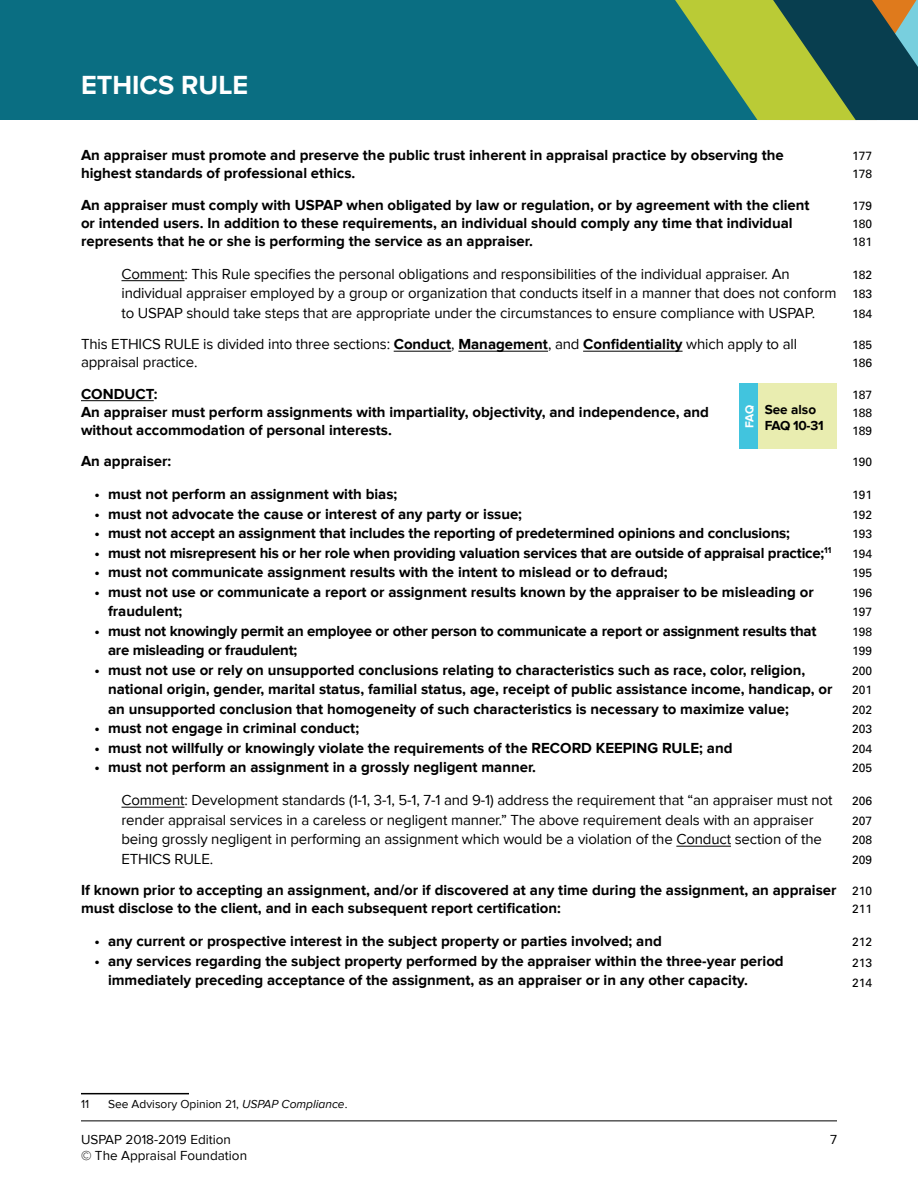
<style>
.page{position:relative;width:918px;height:1188px;background:#fff}
.page>*{position:absolute;margin:0;border:0;box-sizing:border-box;transform-origin:0 0}
.USPAP_Header{font:700 27px "Proxima Nova";color:#fff}
.Bullets{font:700 15px/18px "Proxima Nova";color:#000}
.alpha_list_2__paragr{font:15px/19.5px "Proxima Nova";letter-spacing:-.01em;color:#000}
.Subhead{font:700 15px "Proxima Nova";color:#000}
.t1{font:13.5px "Proxima Nova";color:#000}
.t2{font:700 13.5px "Proxima Nova";color:#000}
.ScriptLineNumbers{font:12px "Univers";color:#000}
.Footnote{font:12px "Proxima Nova";color:#000}
.t3{font:700 12px "Proxima Nova";color:#fff}
.s1{font-weight:700}
.s2{font-style:italic}
</style>
<div class="page">
<hr style="left:81px;top:1120px;width:756px;height:1px;background:#000">
<div style="left:0;top:0;width:918px;height:120px;background:#0a6e82"></div>
<svg style="left:675px;top:0;width:243px;height:120px"></svg>
<hr style="left:122px;top:280px;width:63px;height:1px;background:#000">
<hr style="left:394px;top:351px;width:57px;height:1px;background:#000">
<hr style="left:458px;top:351px;width:90px;height:1px;background:#000">
<hr style="left:583px;top:351px;width:100px;height:1px;background:#000">
<hr style="left:81px;top:400px;width:73px;height:1px;background:#000">
<hr style="left:122px;top:807px;width:63px;height:1px;background:#000">
<hr style="left:676px;top:846px;width:55px;height:1px;background:#000">
<hr style="left:81px;top:1093px;width:108px;height:1px;background:#000">
<div style="left:758px;top:383px;width:79px;height:66px;background:#e9edb0"></div>
<div style="left:740px;top:383px;width:18px;height:66px;background:#41c4de"></div>
<p class="USPAP_Header" style="left:81px;top:70px;width:169px">ETHICS RULE</p>
<p class="Bullets" style="left:81px;top:147px;width:704px">An appraiser must promote and preserve the public trust inherent in appraisal practice by observing the highest standards of professional ethics.</p>
<p class="Bullets" style="left:81px;top:196px;width:730px">An appraiser must comply with USPAP when obligated by law or regulation, or by agreement with the client or intended users. In addition to these requirements, an individual should comply any time that individual represents that he or she is performing the service as an appraiser.</p>
<p class="alpha_list_2__paragr" style="left:122px;top:264px;width:717px">Comment: This Rule specifies the personal obligations and responsibilities of the individual appraiser. An individual appraiser employed by a group or organization that conducts itself in a manner that does not conform to USPAP should take steps that are appropriate under the circumstances to ensure compliance with USPAP.</p>
<p class="alpha_list_2__paragr" style="left:81px;top:336px;width:718px;line-height:18px">This ETHICS RULE is divided into three sections: <span class="s1">Conduct</span>, <span class="s1">Management</span>, and <span class="s1">Confidentiality</span> which apply to all appraisal practice.</p>
<p class="Subhead" style="left:81px;top:385px;width:78px">CONDUCT:</p>
<p class="Bullets" style="left:81px;top:403px;width:630px">An appraiser must perform assignments with impartiality, objectivity, and independence, and without accommodation of personal interests.</p>
<p class="Bullets" style="left:81px;top:453px;width:92px">An appraiser:</p>
<p class="Bullets" style="left:94px;top:486px;width:304px">• must not perform an assignment with bias;</p>
<p class="Bullets" style="left:94px;top:505px;width:429px">• must not advocate the cause or interest of any party or issue;</p>
<p class="Bullets" style="left:94px;top:525px;width:697px">• must not accept an assignment that includes the reporting of predetermined opinions and conclusions;</p>
<p class="Bullets" style="left:94px;top:544px;width:738px">• must not misrepresent his or her role when providing valuation services that are outside of appraisal practice;<sup>11</sup></p>
<p class="Bullets" style="left:94px;top:564px;width:575px">• must not communicate assignment results with the intent to mislead or to defraud;</p>
<p class="Bullets" style="left:108px;top:582px;width:707px;line-height:19.5px;text-indent:-14px">• must not use or communicate a report or assignment results known by the appraiser to be misleading or fraudulent;</p>
<p class="Bullets" style="left:108px;top:621px;width:710px;line-height:19.5px;text-indent:-14px">• must not knowingly permit an employee or other person to communicate a report or assignment results that are misleading or fraudulent;</p>
<p class="Bullets" style="left:108px;top:660px;width:726px;line-height:19.5px;text-indent:-14px">• must not use or rely on unsupported conclusions relating to characteristics such as race, color, religion, national origin, gender, marital status, familial status, age, receipt of public assistance income, handicap, or an unsupported conclusion that homogeneity of such characteristics is necessary to maximize value;</p>
<p class="Bullets" style="left:94px;top:720px;width:266px">• must not engage in criminal conduct;</p>
<p class="Bullets" style="left:94px;top:739px;width:640px">• must not willfully or knowingly violate the requirements of the RECORD KEEPING RULE; and</p>
<p class="Bullets" style="left:94px;top:759px;width:443px">• must not perform an assignment in a grossly negligent manner.</p>
<p class="alpha_list_2__paragr" style="left:122px;top:791px;width:713px">Comment: Development standards (1-1, 3-1, 5-1, 7-1 and 9-1) address the requirement that “an appraiser must not render appraisal services in a careless or negligent manner.” The above requirement deals with an appraiser being grossly negligent in performing an assignment which would be a violation of the Conduct section of the ETHICS RULE.</p>
<p class="Bullets" style="left:81px;top:882px;width:757px">If known prior to accepting an assignment, and/or if discovered at any time during the assignment, an appraiser must disclose to the client, and in each subsequent report certification:</p>
<p class="Bullets" style="left:94px;top:933px;width:569px">• any current or prospective interest in the subject property or parties involved; and</p>
<p class="Bullets" style="left:108px;top:951px;width:677px;line-height:19.5px;text-indent:-14px">• any services regarding the subject property performed by the appraiser within the three-year period immediately preceding acceptance of the assignment, as an appraiser or in any other capacity.</p>
<p class="t2" style="left:765px;top:401px;width:53px">See also</p>
<p class="t3" style="left:743px;top:428px;width:25px;rotate:-90deg">FAQ</p>
<p class="t2" style="left:765px;top:418px;width:60px">FAQ 10-31</p>
<p class="ScriptLineNumbers" style="left:852px;top:149px;width:22px">177</p>
<p class="ScriptLineNumbers" style="left:852px;top:167px;width:22px">178</p>
<p class="ScriptLineNumbers" style="left:852px;top:199px;width:22px">179</p>
<p class="ScriptLineNumbers" style="left:852px;top:217px;width:22px">180</p>
<p class="ScriptLineNumbers" style="left:852px;top:235px;width:22px">181</p>
<p class="ScriptLineNumbers" style="left:852px;top:268px;width:22px">182</p>
<p class="ScriptLineNumbers" style="left:852px;top:287px;width:22px">183</p>
<p class="ScriptLineNumbers" style="left:852px;top:307px;width:22px">184</p>
<p class="ScriptLineNumbers" style="left:852px;top:338px;width:22px">185</p>
<p class="ScriptLineNumbers" style="left:852px;top:356px;width:22px">186</p>
<p class="ScriptLineNumbers" style="left:852px;top:388px;width:22px">187</p>
<p class="ScriptLineNumbers" style="left:852px;top:406px;width:22px">188</p>
<p class="ScriptLineNumbers" style="left:852px;top:424px;width:22px">189</p>
<p class="ScriptLineNumbers" style="left:852px;top:455px;width:22px">190</p>
<p class="ScriptLineNumbers" style="left:852px;top:488px;width:22px">191</p>
<p class="ScriptLineNumbers" style="left:852px;top:508px;width:22px">192</p>
<p class="ScriptLineNumbers" style="left:852px;top:527px;width:22px">193</p>
<p class="ScriptLineNumbers" style="left:852px;top:547px;width:22px">194</p>
<p class="ScriptLineNumbers" style="left:852px;top:566px;width:22px">195</p>
<p class="ScriptLineNumbers" style="left:852px;top:586px;width:22px">196</p>
<p class="ScriptLineNumbers" style="left:852px;top:605px;width:22px">197</p>
<p class="ScriptLineNumbers" style="left:852px;top:625px;width:22px">198</p>
<p class="ScriptLineNumbers" style="left:852px;top:644px;width:22px">199</p>
<p class="ScriptLineNumbers" style="left:852px;top:664px;width:22px">200</p>
<p class="ScriptLineNumbers" style="left:852px;top:683px;width:22px">201</p>
<p class="ScriptLineNumbers" style="left:852px;top:703px;width:22px">202</p>
<p class="ScriptLineNumbers" style="left:852px;top:722px;width:22px">203</p>
<p class="ScriptLineNumbers" style="left:852px;top:742px;width:22px">204</p>
<p class="ScriptLineNumbers" style="left:852px;top:761px;width:22px">205</p>
<p class="ScriptLineNumbers" style="left:852px;top:794px;width:22px">206</p>
<p class="ScriptLineNumbers" style="left:852px;top:814px;width:22px">207</p>
<p class="ScriptLineNumbers" style="left:852px;top:833px;width:22px">208</p>
<p class="ScriptLineNumbers" style="left:852px;top:853px;width:22px">209</p>
<p class="ScriptLineNumbers" style="left:852px;top:884px;width:22px">210</p>
<p class="ScriptLineNumbers" style="left:852px;top:902px;width:22px">211</p>
<p class="ScriptLineNumbers" style="left:852px;top:935px;width:22px">212</p>
<p class="ScriptLineNumbers" style="left:852px;top:956px;width:22px">213</p>
<p class="ScriptLineNumbers" style="left:852px;top:976px;width:22px">214</p>
<p class="Footnote" style="left:81px;top:1097px;width:10px">11</p>
<p class="Footnote" style="left:108px;top:1097px;width:241px">See Advisory Opinion 21, <span class="s2">USPAP Compliance</span>.</p>
<p class="t1" style="left:81px;top:1131px;width:152px">USPAP 2018-2019 Edition</p>
<p class="t1" style="left:830px;top:1131px;width:8px">7</p>
<p class="t1" style="left:81px;top:1148px;width:168px">© The Appraisal Foundation</p>
</div>
